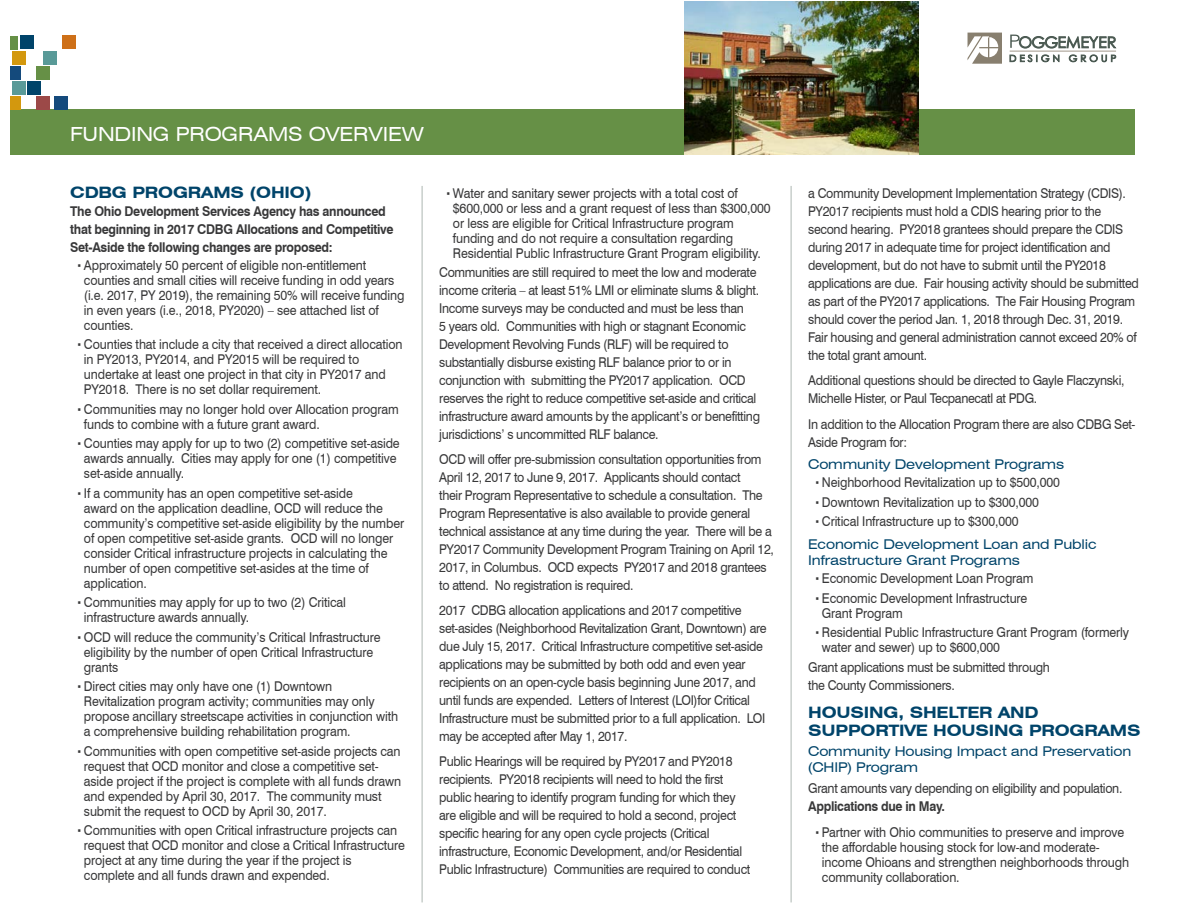
<style>
.page{position:relative;width:1188px;height:918px;background:#fff}
.page>*{position:absolute;margin:0;border:0;box-sizing:border-box;transform-origin:0 0}
.Sub_Cent_Goth_white{font:expanded 19.5px "Swiss 721 BT";letter-spacing:-.01em;color:#fff}
.Sub_Bold{font:700 expanded 15.75px/18px "Swiss 721 BT";letter-spacing:-.01em;color:#00446a}
.body{font:13.5px/18px "Swiss 721 BT";letter-spacing:-.025em;color:#383839;scale:.92 1}
.Sub_Cent_Goth_Blue_5{font:expanded 13.5px/16.5px "Swiss 721 BT";letter-spacing:-.01em;color:#00446a}
.body-2{font:700 13.5px/18px "Swiss 721 BT";letter-spacing:-.025em;color:#383839;scale:.92 1}
.s1{font-family:"Verdana";font-weight:700}
.s2{font-weight:700}
</style>
<div class="page">
<div style="left:10px;top:109px;width:1125px;height:46px;background:#669046"></div>
<hr style="left:422px;top:186px;width:1px;height:716px;background:#acb7b1">
<img style="left:684px;top:2px;width:234px;height:152px">
<svg style="left:1010px;top:35px;width:106px;height:13px"></svg>
<svg style="left:1010px;top:55px;width:49px;height:7px"></svg>
<svg style="left:1069px;top:55px;width:47px;height:7px"></svg>
<hr style="left:1010px;top:51px;width:106px;height:1px;background:#a1988a">
<svg style="left:968px;top:33px;width:34px;height:31px"></svg>
<div style="left:28px;top:81px;width:13px;height:13px;background:#00446a"></div>
<div style="left:12px;top:81px;width:13px;height:14px;background:#599a98"></div>
<div style="left:12px;top:51px;width:14px;height:13px;background:#d3980e"></div>
<div style="left:43px;top:51px;width:14px;height:13px;background:#599a98"></div>
<div style="left:20px;top:36px;width:13px;height:13px;background:#00446a"></div>
<div style="left:11px;top:36px;width:7px;height:13px;background:#669046"></div>
<div style="left:36px;top:66px;width:13px;height:13px;background:#669046"></div>
<div style="left:36px;top:96px;width:14px;height:14px;background:#9c4948"></div>
<div style="left:63px;top:36px;width:13px;height:13px;background:#ce7018"></div>
<div style="left:10px;top:96px;width:11px;height:14px;background:#d3980e"></div>
<div style="left:54px;top:96px;width:14px;height:14px;background:#144a7c"></div>
<div style="left:10px;top:66px;width:11px;height:13px;background:#144a7c"></div>
<hr style="left:791px;top:186px;width:1px;height:716px;background:#acb7b1">
<p class="Sub_Cent_Goth_white" style="left:70px;top:122px;width:355px">FUNDING PROGRAMS OVERVIEW</p>
<p class="Sub_Bold" style="left:70px;top:183px;width:243px">CDBG PROGRAMS (OHIO)</p>
<p class="body-2" style="left:70px;top:202px;width:353px">The Ohio Development Services Agency has announced that beginning in 2017 CDBG Allocations and Competitive<br>Set-Aside the following changes are proposed:</p>
<p class="body" style="left:84px;top:257px;width:350px;line-height:15px;text-indent:-7px"><span class="s1">∙</span> Approximately 50 percent of eligible non-entitlement counties and small cities will receive funding in odd years (i.e. 2017, PY 2019), the remaining 50% will receive funding in even years (i.e., 2018, PY2020) – see attached list of counties.</p>
<p class="body" style="left:84px;top:337px;width:348px;line-height:15px;text-indent:-7px"><span class="s1">∙</span> Counties that include a city that received a direct allocation in PY2013, PY2014, and PY2015 will be required to undertake at least one project in that city in PY2017 and PY2018. There is no set dollar requirement.</p>
<p class="body" style="left:84px;top:401px;width:344px;line-height:15px;text-indent:-7px"><span class="s1">∙</span> Communities may no longer hold over Allocation program funds to combine with a future grant award.</p>
<p class="body" style="left:84px;top:436px;width:345px;line-height:15px;text-indent:-7px"><span class="s1">∙</span> Counties may apply for up to two (2) competitive set-aside awards annually. Cities may apply for one (1) competitive set-aside annually.</p>
<p class="body" style="left:84px;top:485px;width:350px;line-height:15px;text-indent:-7px"><span class="s1">∙</span> If a community has an open competitive set-aside<br>award on the application deadline, OCD will reduce the community’s competitive set-aside eligibility by the number of open competitive set-aside grants. OCD will no longer consider Critical infrastructure projects in calculating the number of open competitive set-asides at the time of application.</p>
<p class="body" style="left:84px;top:595px;width:286px;line-height:15px;text-indent:-7px"><span class="s1">∙</span> Communities may apply for up to two (2) Critical infrastructure awards annually.</p>
<p class="body" style="left:84px;top:629px;width:324px;line-height:15px;text-indent:-7px"><span class="s1">∙</span> OCD will reduce the community’s Critical Infrastructure eligibility by the number of open Critical Infrastructure grants</p>
<p class="body" style="left:84px;top:679px;width:343px;line-height:15px;text-indent:-7px"><span class="s1">∙</span> Direct cities may only have one (1) Downtown Revitalization program activity; communities may only propose ancillary streetscape activities in conjunction with a comprehensive building rehabilitation program.</p>
<p class="body" style="left:84px;top:743px;width:346px;line-height:15px;text-indent:-7px"><span class="s1">∙</span> Communities with open competitive set-aside projects can request that OCD monitor and close a competitive set&shy;aside project if the project is complete with all funds drawn and expended by April 30, 2017. The community must submit the request to OCD by April 30, 2017.</p>
<p class="body" style="left:84px;top:823px;width:350px;line-height:15px;text-indent:-7px"><span class="s1">∙</span> Communities with open Critical infrastructure projects can request that OCD monitor and close a Critical Infrastructure project at any time during the year if the project is complete and all funds drawn and expended.</p>
<p class="body" style="left:453px;top:185px;width:347px;line-height:15px;text-indent:-7px"><span class="s1">∙</span> Water and sanitary sewer projects with a total cost of $600,000 or less and a grant request of less than $300,000 or less are eligible for Critical Infrastructure program funding and do not require a consultation regarding Residential Public Infrastructure Grant Program eligibility.</p>
<p class="body" style="left:439px;top:263px;width:350px">Communities are still required to meet the low and moderate income criteria – at least 51% LMI or eliminate slums &amp; blight.<br>Income surveys may be conducted and must be less than<br>5 years old. Communities with high or stagnant Economic Development Revolving Funds (RLF) will be required to substantially disburse existing RLF balance prior to or in conjunction with submitting the PY2017 application. OCD reserves the right to reduce competitive set-aside and critical infrastructure award amounts by the applicant’s or benefitting jurisdictions’ s uncommitted RLF balance.</p>
<p class="body" style="left:439px;top:450px;width:365px">OCD will offer pre-submission consultation opportunities from April 12, 2017 to June 9, 2017. Applicants should contact<br>their Program Representative to schedule a consultation. The Program Representative is also available to provide general technical assistance at any time during the year. There will be a PY2017 Community Development Program Training on April 12, 2017, in Columbus. OCD expects PY2017 and 2018 grantees to attend. No registration is required.</p>
<p class="body" style="left:439px;top:601px;width:358px">2017 CDBG allocation applications and 2017 competitive set-asides (Neighborhood Revitalization Grant, Downtown) are due July 15, 2017. Critical Infrastructure competitive set-aside applications may be submitted by both odd and even year recipients on an open-cycle basis beginning June 2017, and until funds are expended. Letters of Interest (LOI)for Critical Infrastructure must be submitted prior to a full application. LOI may be accepted after May 1, 2017.</p>
<p class="body" style="left:439px;top:752px;width:340px">Public Hearings will be required by PY2017 and PY2018 recipients. PY2018 recipients will need to hold the first public hearing to identify program funding for which they are eligible and will be required to hold a second, project specific hearing for any open cycle projects (Critical infrastructure, Economic Development, and/or Residential Public Infrastructure) Communities are required to conduct</p>
<p class="body" style="left:808px;top:184px;width:361px">a Community Development Implementation Strategy (CDIS).<br>PY2017 recipients must hold a CDIS hearing prior to the second hearing. PY2018 grantees should prepare the CDIS during 2017 in adequate time for project identification and development, but do not have to submit until the PY2018 applications are due. Fair housing activity should be submitted as part of the PY2017 applications. The Fair Housing Program should cover the period Jan. 1, 2018 through Dec. 31, 2019.<br>Fair housing and general administration cannot exceed 20% of the total grant amount.</p>
<p class="body" style="left:808px;top:371px;width:345px">Additional questions should be directed to Gayle Flaczynski,<br>Michelle Hister, or Paul Tecpanecatl at PDG.</p>
<p class="body" style="left:808px;top:415px;width:357px">In addition to the Allocation Program there are also CDBG Set-<br>Aside Program for:</p>
<p class="Sub_Cent_Goth_Blue_5" style="left:808px;top:456px;width:257px">Community Development Programs</p>
<p class="body" style="left:815px;top:473px;width:268px"><span class="s1">∙</span> Neighborhood Revitalization up to $500,000</p>
<p class="body" style="left:815px;top:493px;width:245px"><span class="s1">∙</span> Downtown Revitalization up to $300,000</p>
<p class="body" style="left:815px;top:512px;width:223px"><span class="s1">∙</span> Critical Infrastructure up to $300,000</p>
<p class="Sub_Cent_Goth_Blue_5" style="left:808px;top:536px;width:290px">Economic Development Loan and Public<br>Infrastructure Grant Programs</p>
<p class="body" style="left:815px;top:569px;width:239px"><span class="s1">∙</span> Economic Development Loan Program</p>
<p class="body" style="left:822px;top:590px;width:225px;line-height:15px;text-indent:-7px"><span class="s1">∙</span> Economic Development Infrastructure<br>Grant Program</p>
<p class="body" style="left:822px;top:625px;width:335px;line-height:15px;text-indent:-7px"><span class="s1">∙</span> Residential Public Infrastructure Grant Program (formerly water and sewer) up to $600,000</p>
<p class="body" style="left:808px;top:658px;width:264px">Grant applications must be submitted through the County Commissioners.</p>
<p class="Sub_Bold" style="left:808px;top:703px;width:334px">HOUSING, SHELTER AND<br>SUPPORTIVE HOUSING PROGRAMS</p>
<p class="Sub_Cent_Goth_Blue_5" style="left:808px;top:743px;width:325px">Community Housing Impact and Preservation (CHIP) Program</p>
<p class="body" style="left:808px;top:779px;width:343px">Grant amounts vary depending on eligibility and population.<br><span class="s2">Applications due in May.</span></p>
<p class="body" style="left:822px;top:824px;width:336px;line-height:15px;text-indent:-7px"><span class="s1">∙</span> Partner with Ohio communities to preserve and improve the affordable housing stock for low-and moderate&shy;income Ohioans and strengthen neighborhoods through community collaboration.</p>
</div>
